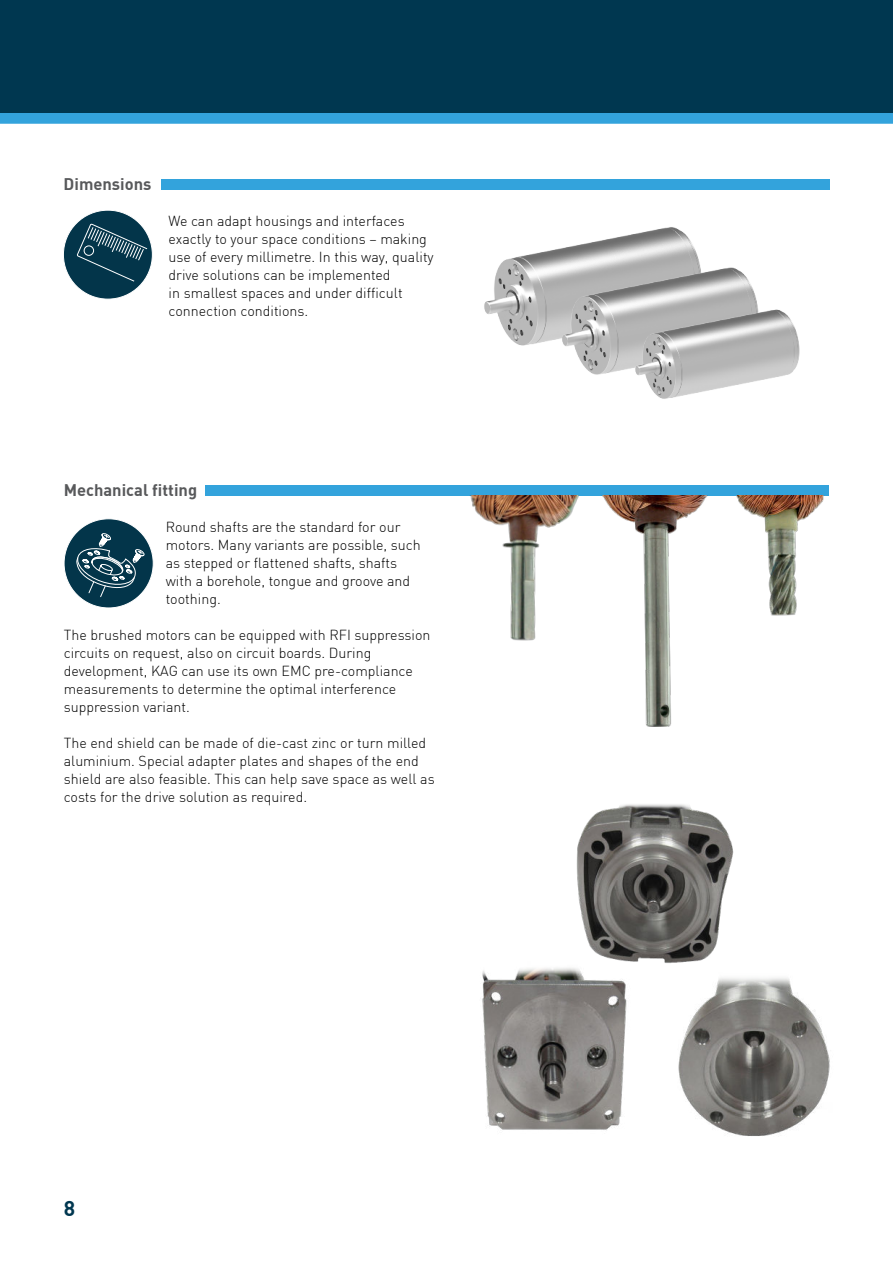
<style>
.page{position:relative;width:893px;height:1263px;background:#fff}
.page>*{position:absolute;margin:0;border:0;box-sizing:border-box;transform-origin:0 0}
.t1{font:21px "DIN Bold";color:#003750}
.t2{font:16.5px "DIN Bold";color:#58595b}
.t3{font:300 14.25px/18px "DIN";color:#000}
</style>
<div class="page">
<img style="left:678px;top:978px;width:152px;height:158px">
<img style="left:482px;top:968px;width:145px;height:163px">
<img style="left:555px;top:804px;width:197px;height:180px">
<div style="left:0;top:0;width:893px;height:115px;background:#003750"></div>
<div style="left:0;top:113px;width:893px;height:11px;background:#33a3dc"></div>
<div style="left:64px;top:519px;width:89px;height:89px;background:#03354a;border-radius:50%"></div>
<svg style="left:75px;top:532px;width:70px;height:65px"></svg>
<div style="left:206px;top:485px;width:623px;height:11px;background:#33a3dc"></div>
<div style="left:63px;top:210px;width:89px;height:89px;background:#03354a;border-radius:50%"></div>
<svg style="left:77px;top:223px;width:71px;height:59px"></svg>
<div style="left:161px;top:179px;width:668px;height:11px;background:#33a3dc"></div>
<img style="left:470px;top:496px;width:109px;height:145px">
<img style="left:602px;top:496px;width:105px;height:231px">
<img style="left:736px;top:496px;width:88px;height:120px">
<img style="left:484px;top:227px;width:211px;height:119px">
<img style="left:545px;top:250px;width:189px;height:125px">
<img style="left:621px;top:268px;width:179px;height:131px">
<p class="t2" style="left:64px;top:176px;width:89px">Dimensions</p>
<p class="t3" style="left:169px;top:211px;width:267px">We can adapt housings and interfaces exactly to your space conditions – making use of every millimetre. In this way, quality drive solutions can be implemented<br>in smallest spaces and under difficult connection conditions.</p>
<p class="t2" style="left:64px;top:482px;width:135px">Mechanical fitting</p>
<p class="t3" style="left:166px;top:517px;width:257px">Round shafts are the standard for our motors. Many variants are possible, such as stepped or flattened shafts, shafts with a borehole, tongue and groove and toothing.</p>
<p class="t3" style="left:64px;top:625px;width:368px">The brushed motors can be equipped with RFI suppression circuits on request, also on circuit boards. During development, KAG can use its own EMC pre-compliance measurements to determine the optimal interference suppression variant.</p>
<p class="t3" style="left:64px;top:733px;width:372px">The end shield can be made of die-cast zinc or turn milled aluminium. Special adapter plates and shapes of the end shield are also feasible. This can help save space as well as costs for the drive solution as required.</p>
<h1 class="t1" style="left:64px;top:1198px;width:13px">8</h1>
</div>
